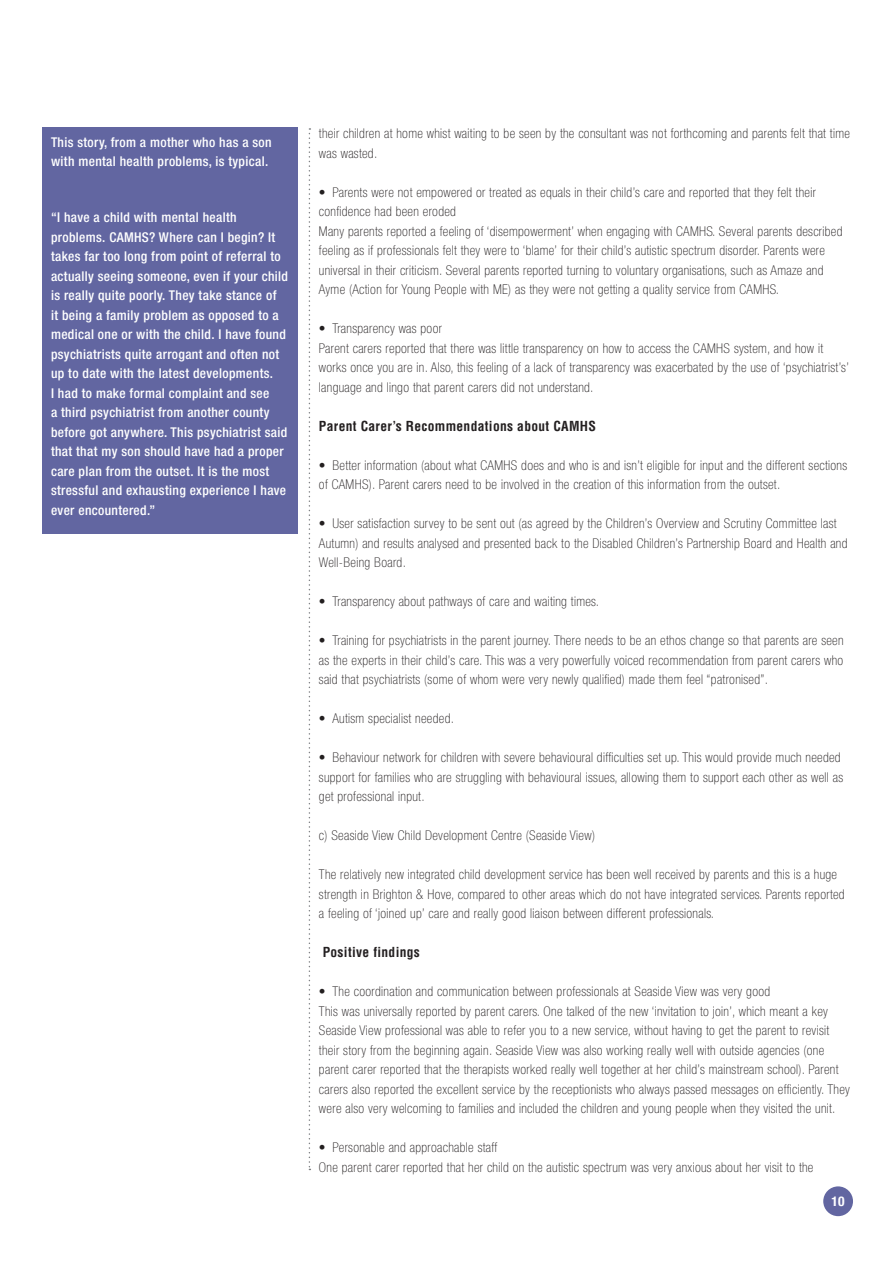
<style>
.page{position:relative;width:893px;height:1263px;background:#fff}
.page>*{position:absolute;margin:0;border:0;box-sizing:border-box;transform-origin:0 0}
.t1{font:100 condensed 13.5px/19.5px "Helvetica Neue";letter-spacing:.025em;color:#231f20}
.t2{font:500 condensed 13.5px/19.5px "Helvetica Neue";letter-spacing:.025em;color:#fff}
.t3{font:700 condensed 13.5px "Helvetica";letter-spacing:.025em;color:#231f20}
.t4{font:700 condensed 13.5px "Helvetica Neue";color:#fff}
</style>
<div class="page">
<div style="left:823px;top:1186px;width:30px;height:30px;background:#6266a1;border-radius:50%"></div>
<div style="left:43px;top:128px;width:255px;height:406px;background:#6266a1"></div>
<svg style="left:309px;top:128px;width:1px;height:1042px"></svg>
<p class="t2" style="left:51px;top:132px;width:222px">This story, from a mother who has a son with mental health problems, is typical.</p>
<p class="t2" style="left:51px;top:207px;width:238px">“I have a child with mental health problems. CAMHS? Where can I begin? It takes far too long from point of referral to actually seeing someone, even if your child is really quite poorly. They take stance of<br>it being a family problem as opposed to a medical one or with the child. I have found psychiatrists quite arrogant and often not up to date with the latest developments.<br>I had to make formal complaint and see<br>a third psychiatrist from another county before got anywhere. This psychiatrist said that that my son should have had a proper care plan from the outset. It is the most stressful and exhausting experience I have ever encountered.”</p>
<p class="t1" style="left:319px;top:124px;width:532px">their children at home whist waiting to be seen by the consultant was not forthcoming and parents felt that time was wasted.</p>
<p class="t1" style="left:319px;top:182px;width:525px">• Parents were not empowered or treated as equals in their child’s care and reported that they felt their confidence had been eroded<br>Many parents reported a feeling of ‘disempowerment’ when engaging with CAMHS. Several parents described feeling as if professionals felt they were to ‘blame’ for their child’s autistic spectrum disorder. Parents were universal in their criticism. Several parents reported turning to voluntary organisations, such as Amaze and Ayme (Action for Young People with ME) as they were not getting a quality service from CAMHS.</p>
<p class="t1" style="left:319px;top:319px;width:531px">• Transparency was poor<br>Parent carers reported that there was little transparency on how to access the CAMHS system, and how it works once you are in. Also, this feeling of a lack of transparency was exacerbated by the use of ‘psychiatrist’s’ language and lingo that parent carers did not understand.</p>
<p class="t3" style="left:319px;top:418px;width:279px">Parent Carer’s Recommendations about CAMHS</p>
<p class="t1" style="left:319px;top:455px;width:530px">• Better information (about what CAMHS does and who is and isn’t eligible for input and the different sections of CAMHS). Parent carers need to be involved in the creation of this information from the outset.</p>
<p class="t1" style="left:319px;top:514px;width:530px">• User satisfaction survey to be sent out (as agreed by the Children’s Overview and Scrutiny Committee last<br>Autumn) and results analysed and presented back to the Disabled Children’s Partnership Board and Health and<br>Well-Being Board.</p>
<p class="t1" style="left:319px;top:592px;width:281px">• Transparency about pathways of care and waiting times.</p>
<p class="t1" style="left:319px;top:631px;width:526px;text-align:justify">• Training for psychiatrists in the parent journey. There needs to be an ethos change so that parents are seen as the experts in their child’s care. This was a very powerfully voiced recommendation from parent carers who said that psychiatrists (some of whom were very newly qualified) made them feel “patronised”.</p>
<p class="t1" style="left:319px;top:709px;width:137px">• Autism specialist needed.</p>
<p class="t1" style="left:319px;top:748px;width:526px">• Behaviour network for children with severe behavioural difficulties set up. This would provide much needed support for families who are struggling with behavioural issues, allowing them to support each other as well as get professional input.</p>
<p class="t1" style="left:319px;top:826px;width:278px">c) Seaside View Child Development Centre (Seaside View)</p>
<p class="t1" style="left:319px;top:865px;width:527px">The relatively new integrated child development service has been well received by parents and this is a huge strength in Brighton &amp; Hove, compared to other areas which do not have integrated services. Parents reported a feeling of ‘joined up’ care and really good liaison between different professionals.</p>
<p class="t3" style="left:323px;top:944px;width:99px">Positive findings</p>
<p class="t1" style="left:319px;top:982px;width:532px">• The coordination and communication between professionals at Seaside View was very good<br>This was universally reported by parent carers. One talked of the new ‘invitation to join’, which meant a key Seaside View professional was able to refer you to a new service, without having to get the parent to revisit their story from the beginning again. Seaside View was also working really well with outside agencies (one parent carer reported that the therapists worked really well together at her child’s mainstream school). Parent carers also reported the excellent service by the receptionists who always passed messages on efficiently. They were also very welcoming to families and included the children and young people when they visited the unit.</p>
<p class="t1" style="left:319px;top:1138px;width:496px">• Personable and approachable staff<br>One parent carer reported that her child on the autistic spectrum was very anxious about her visit to the</p>
<p class="t4" style="left:831px;top:1193px;width:15px">10</p>
</div>
